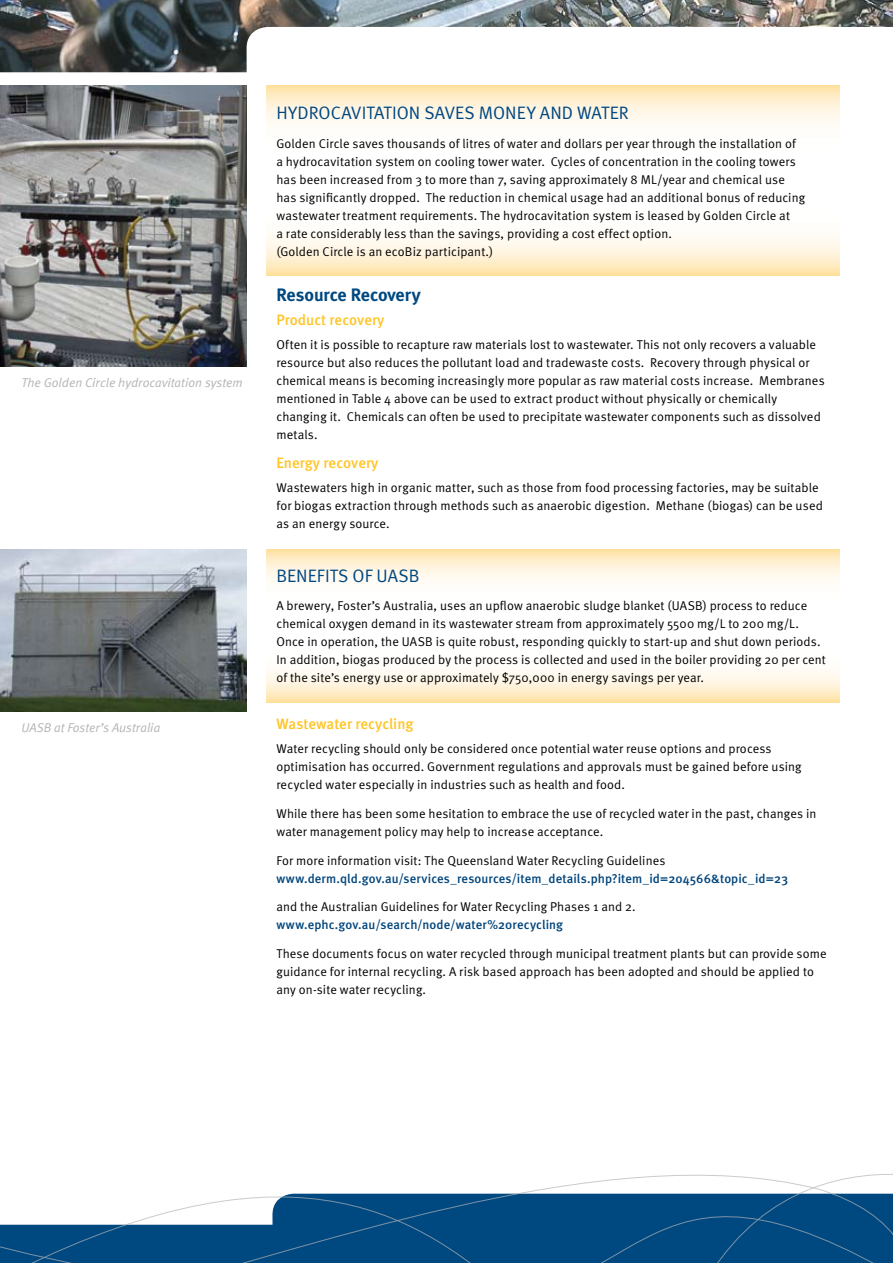
<style>
.page{position:relative;width:893px;height:1263px;background:#fff}
.page>*{position:absolute;margin:0;border:0;box-sizing:border-box;transform-origin:0 0}
.t1{font:18px "Meta Normal";letter-spacing:.01em;color:#004880}
.t2{font:700 18px "Meta";letter-spacing:-.005em;color:#004880}
.t3{font:500 15px "Meta";color:#ffc425}
.t4{font:12.75px/18px "Meta Normal";letter-spacing:.01em;color:#000}
.t5{font:500 12.75px "Meta";letter-spacing:.01em;color:#00457c}
.t6{font:italic 12.75px "Meta Normal";color:#b2b4b6}
</style>
<div class="page">
<svg style="left:0;top:1174px;width:893px;height:89px"></svg>
<img style="left:0;top:0;width:893px;height:72px">
<svg style="left:266px;top:85px;width:573px;height:191px"></svg>
<svg style="left:266px;top:549px;width:573px;height:153px"></svg>
<img style="left:0;top:85px;width:247px;height:281px">
<img style="left:0;top:549px;width:246px;height:163px">
<p class="t6" style="left:22px;top:375px;width:223px">The Golden Circle hydrocavitation system</p>
<p class="t6" style="left:22px;top:720px;width:140px">UASB at Foster’s Australia</p>
<h1 class="t1" style="left:276px;top:102px;width:354px">Hydrocavitation saves money and water</h1>
<p class="t4" style="left:276px;top:134px;width:530px">Golden Circle saves thousands of litres of water and dollars per year through the installation of a hydrocavitation system on cooling tower water. Cycles of concentration in the cooling towers has been increased from 3 to more than 7, saving approximately 8 ML/year and chemical use has significantly dropped. The reduction in chemical usage had an additional bonus of reducing wastewater treatment requirements. The hydrocavitation system is leased by Golden Circle at<br>a rate considerably less than the savings, providing a cost effect option.<br>(Golden Circle is an ecoBiz participant.)</p>
<h1 class="t2" style="left:276px;top:284px;width:146px">Resource Recovery</h1>
<p class="t3" style="left:276px;top:311px;width:109px">Product recovery</p>
<p class="t4" style="left:276px;top:336px;width:550px">Often it is possible to recapture raw materials lost to wastewater. This not only recovers a valuable resource but also reduces the pollutant load and tradewaste costs. Recovery through physical or chemical means is becoming increasingly more popular as raw material costs increase. Membranes mentioned in Table 4 above can be used to extract product without physically or chemically changing it. Chemicals can often be used to precipitate wastewater components such as dissolved metals.</p>
<p class="t3" style="left:276px;top:454px;width:103px">Energy recovery</p>
<p class="t4" style="left:276px;top:479px;width:548px">Wastewaters high in organic matter, such as those from food processing factories, may be suitable for biogas extraction through methods such as anaerobic digestion. Methane (biogas) can be used as an energy source.</p>
<h1 class="t1" style="left:276px;top:565px;width:123px">Benefits of UASB</h1>
<p class="t4" style="left:276px;top:597px;width:532px">A brewery, Foster’s Australia, uses an upflow anaerobic sludge blanket (UASB) process to reduce chemical oxygen demand in its wastewater stream from approximately 5500 mg/L to 200 mg/L.<br>Once in operation, the UASB</p>
<p class="t4" style="left:276px;top:633px;width:551px;text-indent:159px">is quite robust, responding quickly to start-up and shut down periods.<br>I n addition, biogas produced by the process is collected and used in the boiler providing 20 per cent of the site’s energy use or approximately $750,000 in energy savings per year.</p>
<p class="t3" style="left:276px;top:715px;width:139px">Wastewater recycling</p>
<p class="t4" style="left:276px;top:740px;width:527px">Water recycling should only be considered once potential water reuse options and process optimisation has occurred. Government regulations and approvals must be gained before using recycled water especially in industries such as health and food.</p>
<p class="t4" style="left:276px;top:804px;width:541px">While there has been some hesitation to embrace the use of recycled water in the past, changes in water management policy may help to increase acceptance.</p>
<p class="t4" style="left:276px;top:851px;width:394px">For more information visit: The Queensland Water Recycling Guidelines<sup>1</sup></p>
<p class="t5" style="left:276px;top:871px;width:513px">www.derm.qld.gov.au/services_resources/item_details.php?item_id=204566&amp;topic_id=23</p>
<p class="t4" style="left:276px;top:898px;width:361px">and the Australian Guidelines for Water Recycling Phases 1 and 2.</p>
<p class="t5" style="left:276px;top:917px;width:288px">www.ephc.gov.au/search/node/water%20recycling</p>
<p class="t4" style="left:276px;top:944px;width:552px">These documents focus on water recycled through municipal treatment plants but can provide some guidance for internal recycling. A risk based approach has been adopted and should be applied to any on-site water recycling.</p>
</div>
